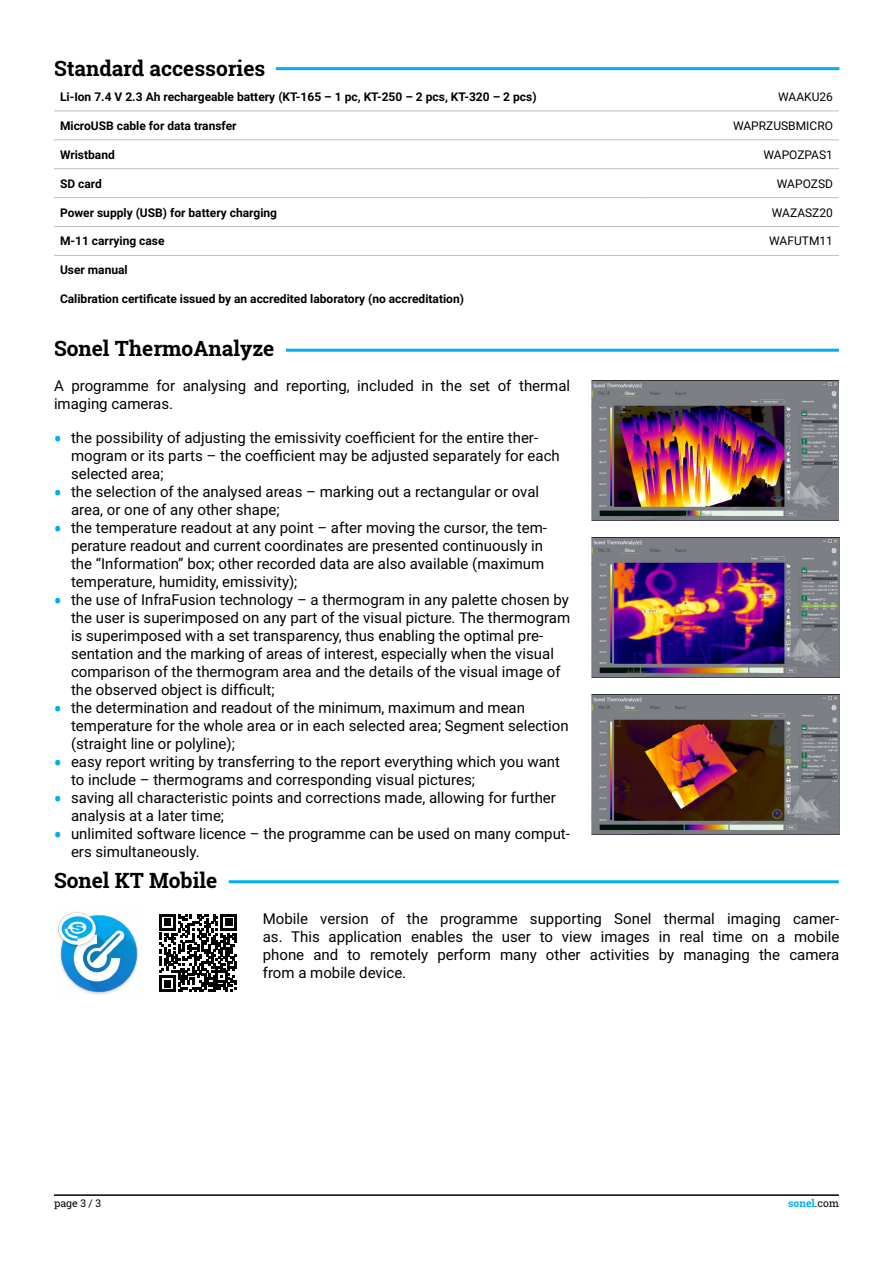
<style>
.page{position:relative;width:893px;height:1263px;background:#fff}
.page>*{position:absolute;margin:0;border:0;box-sizing:border-box;transform-origin:0 0}
.t1{font:700 21px "Roboto Slab";color:#000}
.t2{font:15px/18px "Roboto";color:#000}
.t3{font:700 12px "Roboto";color:#000}
.t4{font:12px "Roboto";color:#000}
.t5{font:700 10.5px "Roboto Slab";color:#00aeef}
.t6{font:10.5px "Roboto Slab";color:#000}
.s1{font-family:"Roboto Slab";font-weight:700;font-size:21px;color:#00aeef}
.s2{font-weight:400;color:#000}
</style>
<div class="page">
<hr style="left:54px;top:1194px;width:785px;height:2px;background:#000">
<hr style="left:54px;top:111px;width:588px;height:1px;background:#bcbec0">
<hr style="left:642px;top:111px;width:197px;height:1px;background:#bcbec0">
<hr style="left:54px;top:139px;width:588px;height:1px;background:#bcbec0">
<hr style="left:642px;top:139px;width:197px;height:1px;background:#bcbec0">
<hr style="left:54px;top:168px;width:588px;height:1px;background:#bcbec0">
<hr style="left:642px;top:168px;width:197px;height:1px;background:#bcbec0">
<hr style="left:54px;top:197px;width:588px;height:1px;background:#bcbec0">
<hr style="left:642px;top:197px;width:197px;height:1px;background:#bcbec0">
<hr style="left:54px;top:255px;width:588px;height:1px;background:#bcbec0">
<hr style="left:642px;top:255px;width:197px;height:1px;background:#bcbec0">
<hr style="left:54px;top:226px;width:588px;height:1px;background:#bcbec0">
<hr style="left:642px;top:226px;width:197px;height:1px;background:#bcbec0">
<hr style="left:276px;top:67px;width:563px;height:3px;background:#00aeef">
<hr style="left:286px;top:349px;width:553px;height:3px;background:#00aeef">
<hr style="left:229px;top:880px;width:610px;height:3px;background:#00aeef">
<img style="left:591px;top:380px;width:248px;height:140px">
<img style="left:591px;top:537px;width:248px;height:141px">
<img style="left:591px;top:695px;width:248px;height:140px">
<svg style="left:159px;top:914px;width:78px;height:78px"></svg>
<img style="left:57px;top:912px;width:81px;height:83px">
<h1 class="t1" style="left:54px;top:54px;width:213px">Standard accessories</h1>
<p class="t3" style="left:60px;top:88px;width:478px">Li-Ion 7.4 V 2.3 Ah rechargeable battery (KT-165 – 1 pc, KT-250 – 2 pcs, KT-320 – 2 pcs)</p>
<p class="t4" style="left:778px;top:88px;width:56px">WAAKU26</p>
<p class="t3" style="left:60px;top:117px;width:178px">MicroUSB cable for data transfer</p>
<p class="t4" style="left:733px;top:117px;width:101px">WAPRZUSBMICRO</p>
<p class="t3" style="left:60px;top:146px;width:56px">Wristband</p>
<p class="t4" style="left:763px;top:146px;width:71px">WAPOZPAS1</p>
<p class="t3" style="left:60px;top:175px;width:43px">SD card</p>
<p class="t4" style="left:777px;top:175px;width:58px">WAPOZSD</p>
<p class="t3" style="left:60px;top:204px;width:219px">Power supply (USB) for battery charging</p>
<p class="t4" style="left:772px;top:204px;width:63px">WAZASZ20</p>
<p class="t3" style="left:60px;top:233px;width:106px">M-11 carrying case</p>
<p class="t4" style="left:769px;top:233px;width:65px">WAFUTM11</p>
<p class="t3" style="left:60px;top:262px;width:69px">User manual</p>
<p class="t3" style="left:60px;top:291px;width:405px">Calibration certificate issued by an accredited laboratory (no accreditation)</p>
<h1 class="t1" style="left:54px;top:334px;width:222px">Sonel ThermoAnalyze</h1>
<p class="t2" style="left:54px;top:376px;width:518px">A programme for analysing and reporting, included in the set of thermal imaging cameras.</p>
<p class="t2" style="left:71px;top:428px;width:490px;text-indent:-17px"><span class="s1">•</span> the possibility of adjusting the emissivity coefficient for the entire ther&shy;mogram or its parts – the coefficient may be adjusted separately for each selected area;</p>
<p class="t2" style="left:71px;top:482px;width:470px;text-indent:-17px"><span class="s1">•</span> the selection of the analysed areas – marking out a rectangular or oval area, or one of any other shape;</p>
<p class="t2" style="left:71px;top:518px;width:477px;text-indent:-17px"><span class="s1">•</span> the temperature readout at any point – after moving the cursor, the tem&shy;perature readout and current coordinates are presented continuously in the “Information” box; other recorded data are also available (maximum temperature, humidity, emissivity);</p>
<p class="t2" style="left:71px;top:590px;width:501px;text-indent:-17px"><span class="s1">•</span> the use of InfraFusion technology – a thermogram in any palette chosen by the user is superimposed on any part of the visual picture. The thermogram is superimposed with a set transparency, thus enabling the optimal pre&shy;sentation and the marking of areas of interest, especially when the visual comparison of the thermogram area and the details of the visual image of the observed object is difficult;</p>
<p class="t2" style="left:71px;top:698px;width:499px;text-indent:-17px"><span class="s1">•</span> the determination and readout of the minimum, maximum and mean temperature for the whole area or in each selected area; Segment selection (straight line or polyline);</p>
<p class="t2" style="left:71px;top:752px;width:491px;text-indent:-17px"><span class="s1">•</span> easy report writing by transferring to the report everything which you want to include – thermograms and corresponding visual pictures;</p>
<p class="t2" style="left:71px;top:788px;width:486px;text-indent:-17px"><span class="s1">•</span> saving all characteristic points and corrections made, allowing for further analysis at a later time;</p>
<p class="t2" style="left:71px;top:824px;width:500px;text-indent:-17px"><span class="s1">•</span> unlimited software licence – the programme can be used on many comput&shy;ers simultaneously.</p>
<h1 class="t1" style="left:54px;top:866px;width:165px">Sonel KT Mobile</h1>
<p class="t2" style="left:263px;top:909px;width:578px;text-align:justify">Mobile version of the programme supporting Sonel thermal imaging camer&shy;as. This application enables the user to view images in real time on a mobile phone and to remotely perform many other activities by managing the camera from a mobile device.</p>
<p class="t6" style="left:54px;top:1196px;width:49px">page 3 / 3</p>
<p class="t5" style="left:788px;top:1196px;width:52px">sonel<span class="s2">.com</span></p>
</div>
